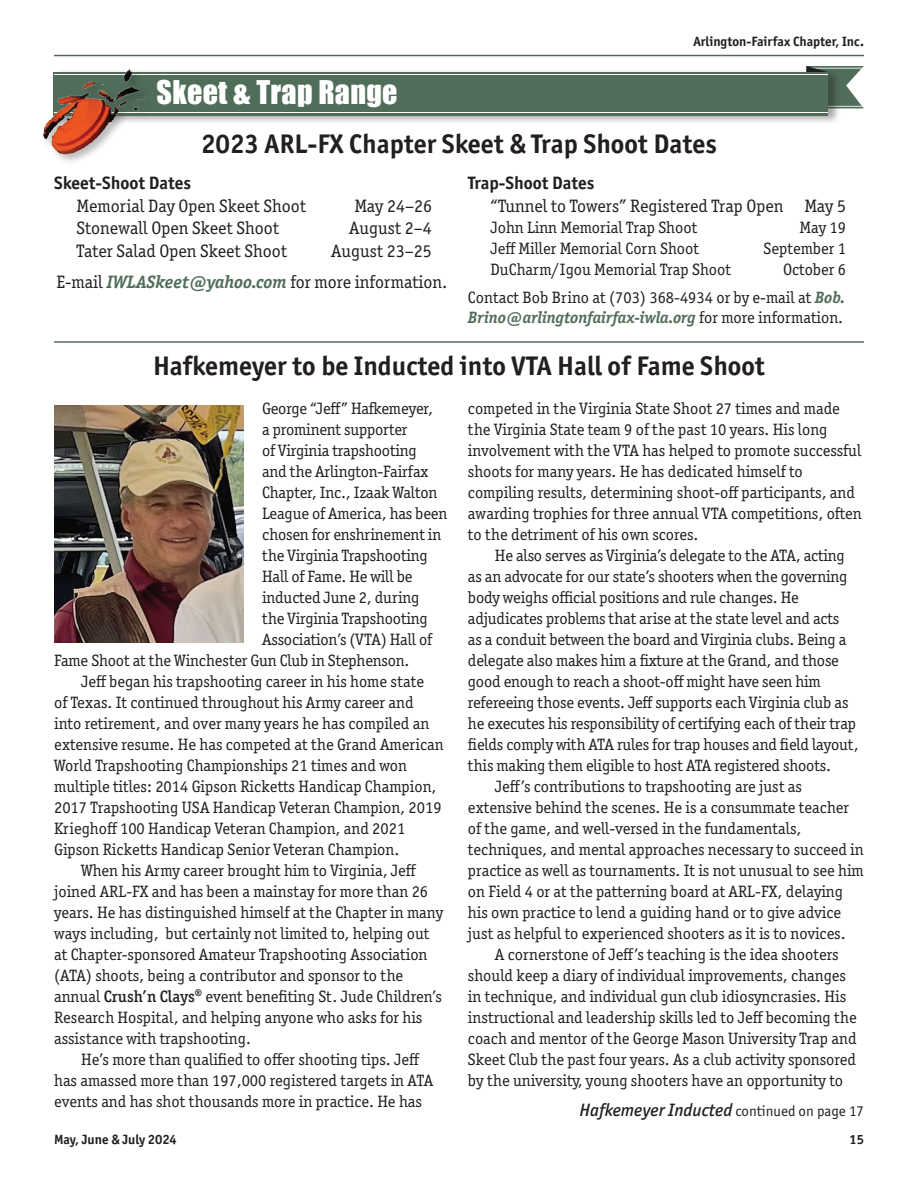
<style>
.page{position:relative;width:918px;height:1188px;background:#fff}
.page>*{position:absolute;margin:0;border:0;box-sizing:border-box;transform-origin:0 0}
.t1{font:30px "Impact";letter-spacing:.01em;color:#fff}
.t2{font:700 27px "Officina Sans ITC Pro";color:#231f20}
.t3{font:18px/31.5px "Officina Serif ITC Pro";color:#231f20}
.t4{font:italic 500 18px "Officina Sans ITC Pro";color:#231f20}
.t5{font:700 18px "Officina Sans ITC Pro";color:#231f20}
.t6{font:16.5px/21px "Officina Serif ITC Pro";color:#231f20;text-align:right}
.t7{font:italic 700 16.5px "Officina Serif ITC Pro";color:#506d59}
.t8{font:700 13.5px "Officina Sans ITC Pro";color:#231f20}
.s1{font-weight:700;font-style:italic;color:#506d59}
.s2{font-weight:400;font-style:normal;color:#231f20}
.s3{font-weight:500}
.s4{font-weight:400;font-style:normal;font-size:15px}
</style>
<div class="page">
<hr style="left:54px;top:55px;width:810px;height:1px;background:#506d59">
<svg style="left:806px;top:66px;width:58px;height:42px"></svg>
<div style="left:53px;top:69px;width:787px;height:56px;background:#231f20;opacity:.4"></div>
<div style="left:53px;top:72px;width:775px;height:43px;background:#506d59"></div>
<hr style="left:54px;top:74px;width:773px;height:1px;background:#fff">
<hr style="left:54px;top:112px;width:773px;height:1px;background:#fff">
<div style="left:42px;top:67px;width:113px;height:99px;background:#231f20;opacity:.3"></div>
<img style="left:42px;top:67px;width:103px;height:89px">
<hr style="left:54px;top:341px;width:810px;height:2px;background:#506d59">
<img style="left:54px;top:406px;width:189px;height:237px">
<p class="t8" style="left:693px;top:33px;width:172px">Arlington-Fairfax Chapter, Inc.</p>
<h1 class="t1" style="left:157px;top:69px;width:243px">Skeet &amp; Trap Range</h1>
<h2 class="t2" style="left:201px;top:127px;width:517px">2023 ARL-FX Chapter Skeet &amp; Trap Shoot Dates</h2>
<p class="t5" style="left:54px;top:172px;width:139px">Skeet-Shoot Dates</p>
<p class="t3" style="left:76px;top:190px;width:231px">Memorial Day Open Skeet Shoot</p>
<p class="t3" style="left:354px;top:190px;width:79px">May 24–26</p>
<p class="t3" style="left:76px;top:213px;width:204px">Stonewall Open Skeet Shoot</p>
<p class="t3" style="left:349px;top:213px;width:84px">August 2–4</p>
<p class="t3" style="left:76px;top:235px;width:212px">Tater Salad Open Skeet Shoot</p>
<p class="t5" style="left:468px;top:172px;width:128px">Trap-Shoot Dates</p>
<p class="t3" style="left:490px;top:190px;width:357px">“Tunnel to Towers” Registered Trap Open May 5</p>
<p class="t6" style="left:490px;top:217px;width:208px">John Linn Memorial Trap Shoot</p>
<p class="t6" style="left:800px;top:217px;width:48px">May 19</p>
<p class="t6" style="left:490px;top:238px;width:210px">Jeff Miller Memorial Corn Shoot</p>
<p class="t6" style="left:764px;top:238px;width:84px">September 1</p>
<p class="t6" style="left:490px;top:259px;width:242px">DuCharm/Igou Memorial Trap Shoot</p>
<p class="t3" style="left:57px;top:235px;width:392px;text-indent:275px">August 23–25<br>E-mail <span class="s1">IWLASkeet@yahoo.com</span> for more information.</p>
<p class="t6" style="left:468px;top:255px;width:379px;line-height:28.5px">October 6<br>Contact Bob Brino at (703) 368-4934 or by e-mail at <span class="s1">Bob.</span></p>
<p class="t7" style="left:468px;top:307px;width:377px">Brino@arlingtonfairfax-iwla.org <span class="s2">for more information.</span></p>
<h2 class="t2" style="left:153px;top:349px;width:613px">Hafkemeyer to be Inducted into VTA Hall of Fame Shoot</h2>
<p class="t6" style="left:262px;top:398px;width:172px">George “Jeff” Hafkemeyer,</p>
<p class="t6" style="left:262px;top:419px;width:147px">a prominent supporter</p>
<p class="t6" style="left:262px;top:440px;width:156px">of Virginia trapshooting</p>
<p class="t6" style="left:262px;top:461px;width:168px">and the Arlington-Fairfax</p>
<p class="t6" style="left:262px;top:482px;width:177px">Chapter, Inc., Izaak Walton</p>
<p class="t6" style="left:262px;top:503px;width:187px">League of America, has been</p>
<p class="t6" style="left:262px;top:524px;width:181px">chosen for enshrinement in</p>
<p class="t6" style="left:262px;top:545px;width:167px">the Virginia Trapshooting</p>
<p class="t6" style="left:262px;top:566px;width:152px">Hall of Fame. He will be</p>
<p class="t6" style="left:262px;top:587px;width:159px">inducted June 2, during</p>
<p class="t6" style="left:262px;top:608px;width:167px">the Virginia Trapshooting</p>
<p class="t6" style="left:262px;top:629px;width:172px">Association’s (VTA) Hall of</p>
<p class="t6" style="left:54px;top:650px;width:357px">Fame Shoot at the Winchester Gun Club in Stephenson.</p>
<p class="t6" style="left:81px;top:671px;width:344px">Jeff began his trapshooting career in his home state</p>
<p class="t6" style="left:54px;top:692px;width:361px">of Texas. It continued throughout his Army career and</p>
<p class="t6" style="left:54px;top:713px;width:377px">into retirement, and over many years he has compiled an</p>
<p class="t6" style="left:54px;top:734px;width:391px">extensive resume. He has competed at the Grand American</p>
<p class="t6" style="left:54px;top:755px;width:354px">World Trapshooting Championships 21 times and won</p>
<p class="t6" style="left:54px;top:776px;width:384px">multiple titles: 2014 Gipson Ricketts Handicap Champion,</p>
<p class="t6" style="left:54px;top:797px;width:389px">2017 Trapshooting USA Handicap Veteran Champion, 2019</p>
<p class="t6" style="left:54px;top:818px;width:353px">Krieghoff 100 Handicap Veteran Champion, and 2021</p>
<p class="t6" style="left:54px;top:839px;width:347px">Gipson Ricketts Handicap Senior Veteran Champion.</p>
<p class="t6" style="left:81px;top:860px;width:337px">When his Army career brought him to Virginia, Jeff</p>
<p class="t6" style="left:54px;top:881px;width:376px">joined ARL-FX and has been a mainstay for more than 26</p>
<p class="t6" style="left:54px;top:902px;width:390px">years. He has distinguished himself at the Chapter in many</p>
<p class="t6" style="left:54px;top:923px;width:377px">ways including, but certainly not limited to, helping out</p>
<p class="t6" style="left:54px;top:944px;width:375px">at Chapter-sponsored Amateur Trapshooting Association</p>
<p class="t6" style="left:54px;top:965px;width:351px">(ATA) shoots, being a contributor and sponsor to the</p>
<p class="t6" style="left:54px;top:986px;width:389px">annual <span class="s3">Crush’n Clays®</span> event benefiting St. Jude Children’s</p>
<p class="t6" style="left:54px;top:1007px;width:370px">Research Hospital, and helping anyone who asks for his</p>
<p class="t6" style="left:54px;top:1028px;width:198px">assistance with trapshooting.</p>
<p class="t6" style="left:81px;top:1049px;width:340px">He’s more than qualified to offer shooting tips. Jeff</p>
<p class="t6" style="left:54px;top:1070px;width:381px">has amassed more than 197,000 registered targets in ATA</p>
<p class="t6" style="left:54px;top:1091px;width:369px">events and has shot thousands more in practice. He has</p>
<p class="t6" style="left:468px;top:398px;width:395px;text-align:left">competed in the Virginia State Shoot 27 times and made the Virginia State team 9 of the past 10 years. His long involvement with the VTA has helped to promote successful shoots for many years. He has dedicated himself to compiling results, determining shoot-off participants, and awarding trophies for three annual VTA competitions, often to the detriment of his own scores.</p>
<p class="t6" style="left:495px;top:545px;width:351px">He also serves as Virginia’s delegate to the ATA, acting</p>
<p class="t6" style="left:468px;top:566px;width:381px">as an advocate for our state’s shooters when the governing</p>
<p class="t6" style="left:468px;top:587px;width:332px">body weighs official positions and rule changes. He</p>
<p class="t6" style="left:468px;top:608px;width:373px">adjudicates problems that arise at the state level and acts</p>
<p class="t6" style="left:468px;top:629px;width:380px">as a conduit between the board and Virginia clubs. Being a</p>
<p class="t6" style="left:468px;top:650px;width:372px">delegate also makes him a fixture at the Grand, and those</p>
<p class="t6" style="left:468px;top:671px;width:354px">good enough to reach a shoot-off might have seen him</p>
<p class="t6" style="left:468px;top:692px;width:382px">refereeing those events. Jeff supports each Virginia club as</p>
<p class="t6" style="left:468px;top:713px;width:390px">he executes his responsibility of certifying each of their trap</p>
<p class="t6" style="left:468px;top:734px;width:392px">fields comply with ATA rules for trap houses and field layout,</p>
<p class="t6" style="left:468px;top:755px;width:365px">this making them eligible to host ATA registered shoots.</p>
<p class="t6" style="left:495px;top:776px;width:309px">Jeff’s contributions to trapshooting are just as</p>
<p class="t6" style="left:468px;top:797px;width:383px">extensive behind the scenes. He is a consummate teacher</p>
<p class="t6" style="left:468px;top:818px;width:335px">of the game, and well-versed in the fundamentals,</p>
<p class="t6" style="left:468px;top:839px;width:397px">techniques, and mental approaches necessary to succeed in</p>
<p class="t6" style="left:468px;top:860px;width:397px">practice as well as tournaments. It is not unusual to see him</p>
<p class="t6" style="left:468px;top:881px;width:377px">on Field 4 or at the patterning board at ARL-FX, delaying</p>
<p class="t6" style="left:468px;top:902px;width:375px">his own practice to lend a guiding hand or to give advice</p>
<p class="t6" style="left:468px;top:923px;width:379px">just as helpful to experienced shooters as it is to novices.</p>
<p class="t6" style="left:495px;top:944px;width:345px">A cornerstone of Jeff’s teaching is the idea shooters</p>
<p class="t6" style="left:468px;top:965px;width:379px">should keep a diary of individual improvements, changes</p>
<p class="t6" style="left:468px;top:986px;width:380px">in technique, and individual gun club idiosyncrasies. His</p>
<p class="t6" style="left:468px;top:1007px;width:390px">instructional and leadership skills led to Jeff becoming the</p>
<p class="t6" style="left:468px;top:1028px;width:390px">coach and mentor of the George Mason University Trap and</p>
<p class="t6" style="left:468px;top:1049px;width:390px">Skeet Club the past four years. As a club activity sponsored</p>
<p class="t6" style="left:468px;top:1070px;width:377px">by the university, young shooters have an opportunity to</p>
<p class="t4" style="left:579px;top:1099px;width:286px">Hafkemeyer Inducted <span class="s4">continued on page 17</span></p>
<p class="t8" style="left:54px;top:1131px;width:124px">May, June &amp; July 2024</p>
<p class="t8" style="left:850px;top:1131px;width:16px">15</p>
</div>
